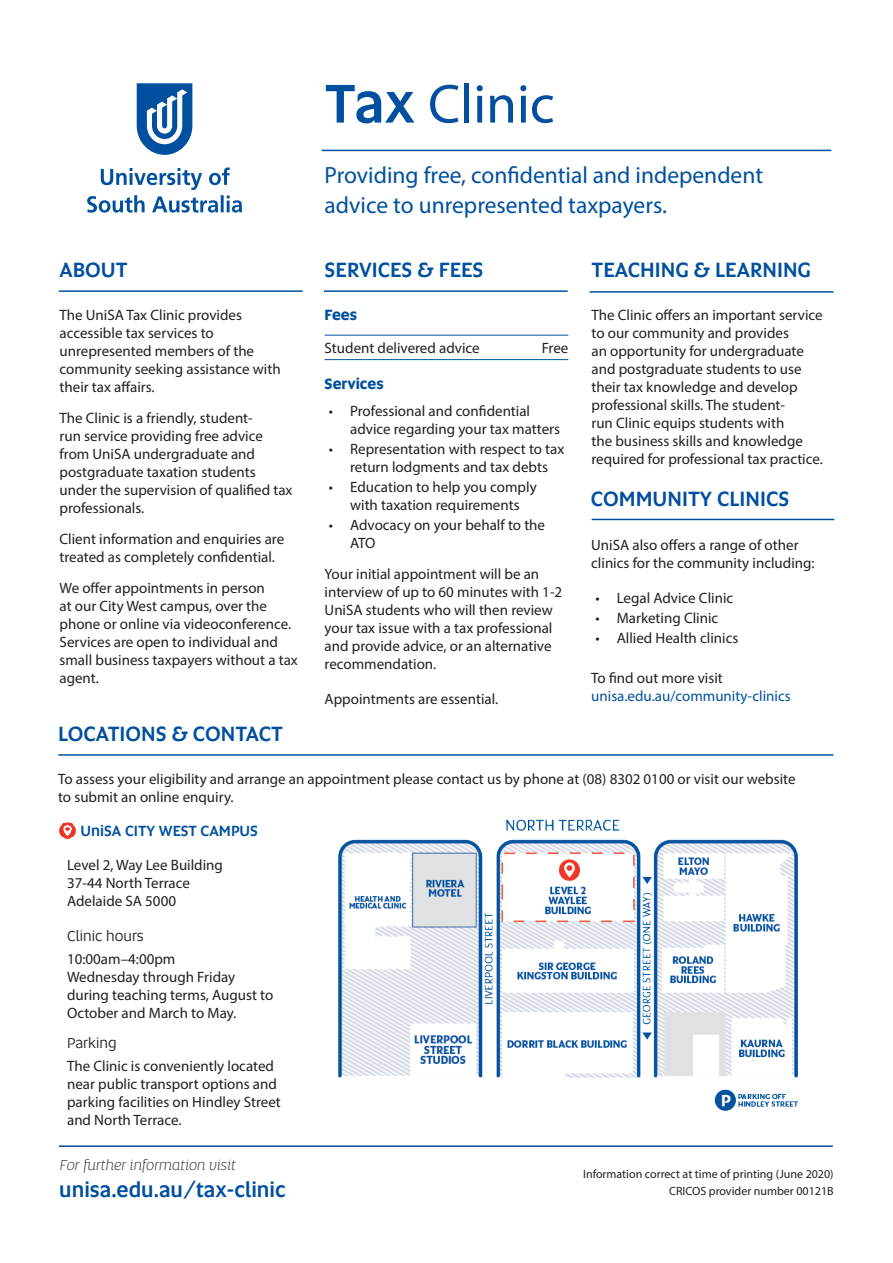
<style>
.page{position:relative;width:893px;height:1263px;background:#fff}
.page>*{position:absolute;margin:0;border:0;box-sizing:border-box;transform-origin:0 0}
.t1{font:55.35px "Myriad Pro";color:#01509f}
.t2{font:23.55px/30.6px "Myriad Pro";color:#01509f}
.large_sub{font:500 21px "Altis Uni SA";color:#01509f}
.body{font:500 21px "Altis Uni SA";color:#01509f}
.body-2{font:15px/18px "Myriad Pro";color:#231f20}
.large_sub-2{font:15px/18px "Myriad Pro";color:#231f20}
.body-3{font:15px/18px "Myriad Pro";color:#01509f}
.cost_for_table{font:15px "Myriad Pro";color:#231f20}
.large_sub-3{font:italic 300 15px "Altis Uni SA";color:#231f20}
.small_sub{font:500 15px "Altis Uni SA";color:#01509f}
.body-4{font:15px "Altis Uni SA";color:#231f20}
.large_sub-4{font:700 15px "Altis Uni SA";color:#01509f}
.IN_TEXT_SUB{font:700 15px "Altis Uni SA";color:#01509f}
.body-5{font:12px "Myriad Pro";color:#231f20}
.s1{font-family:"Altis Uni SA";font-weight:500}
.s2{color:#231f20}
</style>
<div class="page">
<hr style="left:325px;top:335px;width:243px;height:1px;background:#01509f">
<hr style="left:325px;top:359px;width:243px;height:1px;background:#01509f">
<svg style="left:137px;top:83px;width:55px;height:72px"></svg>
<svg style="left:87px;top:167px;width:155px;height:46px"></svg>
<hr style="left:322px;top:150px;width:509px;height:1px;background:#01509f">
<hr style="left:59px;top:1145px;width:774px;height:2px;background:#01509f">
<hr style="left:590px;top:291px;width:243px;height:2px;background:#01509f">
<hr style="left:59px;top:290px;width:244px;height:2px;background:#01509f">
<hr style="left:324px;top:290px;width:244px;height:2px;background:#01509f">
<hr style="left:58px;top:754px;width:775px;height:2px;background:#01509f">
<hr style="left:592px;top:519px;width:242px;height:1px;background:#01509f">
<img style="left:62px;top:822px;width:11px;height:2px">
<svg style="left:59px;top:824px;width:17px;height:16px"></svg>
<img style="left:338px;top:819px;width:460px;height:292px">
<p class="t1" style="left:325px;top:70px;width:232px"><span class="s1">Tax</span> Clinic</p>
<p class="large_sub" style="left:60px;top:254px;width:70px">ABOUT</p>
<p class="large_sub-2" style="left:60px;top:306px;width:223px">The UniSA Tax Clinic provides accessible tax services to unrepresented members of the community seeking assistance with their tax affairs.</p>
<p class="large_sub-2" style="left:60px;top:409px;width:235px">The Clinic is a friendly, student-<br>run service providing free advice from UniSA undergraduate and postgraduate taxation students under the supervision of qualified tax professionals.</p>
<p class="large_sub-2" style="left:60px;top:529px;width:226px">Client information and enquiries are treated as completely confidential.</p>
<p class="large_sub-2" style="left:60px;top:578px;width:240px">We offer appointments in person<br>at our City West campus, over the phone or online via videoconference.<br>Services are open to individual and small business taxpayers without a tax agent.</p>
<p class="large_sub" style="left:58px;top:718px;width:226px">LOCATIONS &amp; CONTACT</p>
<p class="t2" style="left:325px;top:159px;width:440px">Providing free, confidential and independent advice to unrepresented taxpayers.</p>
<p class="large_sub" style="left:325px;top:254px;width:160px">SERVICES &amp; FEES</p>
<p class="IN_TEXT_SUB" style="left:325px;top:304px;width:34px">Fees</p>
<p class="cost_for_table" style="left:325px;top:339px;width:157px">Student delivered advice</p>
<p class="cost_for_table" style="left:542px;top:339px;width:28px">Free</p>
<p class="large_sub-4" style="left:325px;top:372px;width:61px">Services</p>
<p class="body-2" style="left:350px;top:401px;width:211px;text-indent:-21px">• Professional and confidential advice regarding your tax matters</p>
<p class="body-2" style="left:329px;top:439px;width:237px;text-align:center">• Representation with respect to tax return lodgments and tax debts</p>
<p class="body-2" style="left:329px;top:477px;width:209px;text-align:center">• Education to help you comply with taxation requirements</p>
<p class="body-2" style="left:350px;top:516px;width:196px;text-indent:-21px">• Advocacy on your behalf to the<br>ATO</p>
<p class="large_sub-2" style="left:325px;top:564px;width:239px">Your initial appointment will be an interview of up to 60 minutes with 1-2<br>UniSA students who will then review your tax issue with a tax professional and provide advice, or an alternative recommendation.</p>
<p class="large_sub-2" style="left:325px;top:689px;width:175px">Appointments are essential.</p>
<p class="large_sub" style="left:591px;top:254px;width:221px">TEACHING &amp; LEARNING</p>
<p class="body-2" style="left:591px;top:306px;width:233px">The Clinic offers an important service to our community and provides<br>an opportunity for undergraduate and postgraduate students to use their tax knowledge and develop professional skills. The student-<br>run Clinic equips students with<br>the business skills and knowledge required for professional tax practice.</p>
<p class="large_sub" style="left:591px;top:483px;width:200px">COMMUNITY CLINICS</p>
<p class="body-2" style="left:591px;top:536px;width:225px">UniSA also offers a range of other clinics for the community including:</p>
<p class="body-2" style="left:595px;top:589px;width:139px">• Legal Advice Clinic</p>
<p class="body-2" style="left:595px;top:609px;width:124px">• Marketing Clinic</p>
<p class="body-2" style="left:595px;top:629px;width:144px">• Allied Health clinics</p>
<p class="body-3" style="left:591px;top:668px;width:201px"><span class="s2">To find out more visit </span>unisa.edu.au/community-clinics</p>
<p class="body-2" style="left:58px;top:770px;width:739px">To assess your eligibility and arrange an appointment please contact us by phone at (08) 8302 0100 or visit our website to submit an online enquiry.</p>
<p class="small_sub" style="left:81px;top:820px;width:179px">UniSA CITY WEST CAMPUS</p>
<p class="body-2" style="left:67px;top:856px;width:157px">Level 2, Way Lee Building<br>37-44 North Terrace<br>Adelaide SA 5000</p>
<p class="body-4" style="left:67px;top:926px;width:78px">Clinic hours</p>
<p class="body-2" style="left:67px;top:949px;width:110px">10:00am–4:00pm</p>
<p class="body-2" style="left:67px;top:967px;width:170px">Wednesday through Friday</p>
<p class="body-2" style="left:67px;top:985px;width:208px">during teaching terms, August to<br>October and March to May.</p>
<p class="body-4" style="left:67px;top:1033px;width:51px">Parking</p>
<p class="large_sub-2" style="left:67px;top:1056px;width:215px">The Clinic is conveniently located near public transport options and parking facilities on Hindley Street and North Terrace.</p>
<p class="large_sub-3" style="left:60px;top:1155px;width:178px">For further information visit</p>
<p class="body" style="left:59px;top:1174px;width:228px">unisa.edu.au/tax-clinic</p>
<p class="body-5" style="left:583px;top:1167px;width:252px">Information correct at time of printing (June 2020)</p>
<p class="body-5" style="left:669px;top:1184px;width:166px">CRICOS provider number 00121B</p>
</div>
